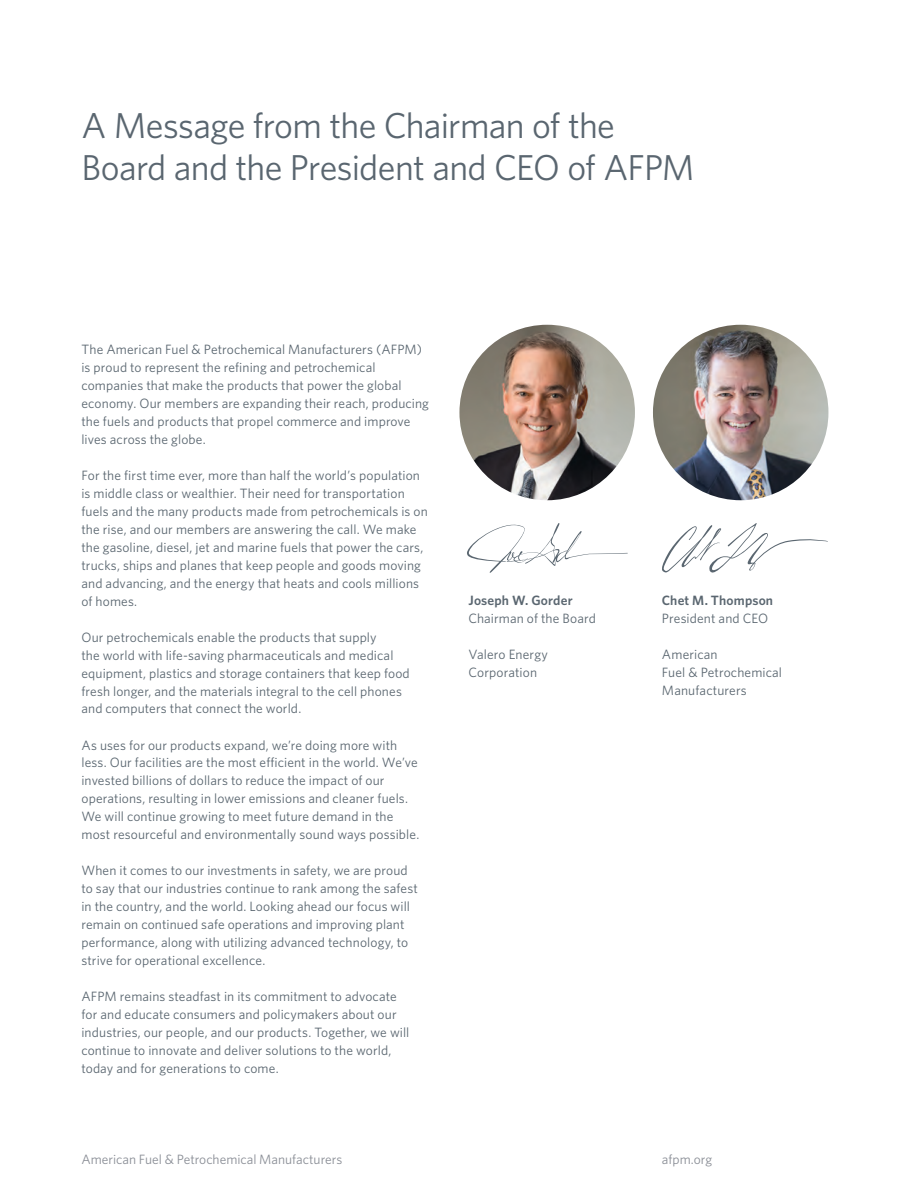
<style>
.page{position:relative;width:919px;height:1190px;background:#fff}
.page>*{position:absolute;margin:0;border:0;box-sizing:border-box;transform-origin:0 0}
.t1{font:36px/42px "Whitney";letter-spacing:-.02em;color:#5a6670}
.t2{font:13.5px/18px "Whitney";letter-spacing:.01em;color:#5a6670}
.t3{font:13.5px "Whitney";color:#8a8e96}
.t4{font:600 13.5px "Whitney";letter-spacing:.01em;color:#5a6670}
</style>
<div class="page">
<img style="left:459px;top:325px;width:176px;height:175px;border-radius:88px">
<img style="left:653px;top:325px;width:175px;height:175px;border-radius:88px">
<svg style="left:662px;top:523px;width:166px;height:50px"></svg>
<svg style="left:467px;top:523px;width:161px;height:50px"></svg>
<h1 class="t1" style="left:81px;top:103px;width:615px">A Message from the Chairman of the<br>Board and the President and CEO of AFPM</h1>
<p class="t2" style="left:81px;top:340px;width:349px">The American Fuel &amp; Petrochemical Manufacturers (AFPM) is proud to represent the refining and petrochemical companies that make the products that power the global economy. Our members are expanding their reach, producing the fuels and products that propel commerce and improve lives across the globe.</p>
<p class="t2" style="left:81px;top:465px;width:348px">For the first time ever, more than half the world’s population is middle class or wealthier. Their need for transportation fuels and the many products made from petrochemicals is on the rise, and our members are answering the call. We make the gasoline, diesel, jet and marine fuels that power the cars, trucks, ships and planes that keep people and goods moving and advancing, and the energy that heats and cools millions of homes.</p>
<p class="t2" style="left:81px;top:627px;width:330px">Our petrochemicals enable the products that supply<br>the world with life-saving pharmaceuticals and medical equipment, plastics and storage containers that keep food fresh longer, and the materials integral to the cell phones and computers that connect the world.</p>
<p class="t2" style="left:81px;top:735px;width:339px">As uses for our products expand, we’re doing more with less. Our facilities are the most efficient in the world. We’ve invested billions of dollars to reduce the impact of our operations, resulting in lower emissions and cleaner fuels.<br>We will continue growing to meet future demand in the most resourceful and environmentally sound ways possible.</p>
<p class="t2" style="left:81px;top:861px;width:338px">When it comes to our investments in safety, we are proud to say that our industries continue to rank among the safest in the country, and the world. Looking ahead our focus will remain on continued safe operations and improving plant performance, along with utilizing advanced technology, to strive for operational excellence.</p>
<p class="t2" style="left:81px;top:987px;width:329px">AFPM remains steadfast in its commitment to advocate for and educate consumers and policymakers about our industries, our people, and our products. Together, we will continue to innovate and deliver solutions to the world, today and for generations to come.</p>
<p class="t4" style="left:468px;top:592px;width:106px">Joseph W. Gorder</p>
<p class="t2" style="left:468px;top:609px;width:129px">Chairman of the Board</p>
<p class="t2" style="left:468px;top:645px;width:81px">Valero Energy<br>Corporation</p>
<p class="t4" style="left:662px;top:592px;width:113px">Chet M. Thompson</p>
<p class="t2" style="left:662px;top:609px;width:108px">President and CEO</p>
<p class="t2" style="left:662px;top:645px;width:122px">American<br>Fuel &amp; Petrochemical<br>Manufacturers</p>
<p class="t3" style="left:81px;top:1150px;width:263px">American Fuel &amp; Petrochemical Manufacturers</p>
<p class="t3" style="left:662px;top:1150px;width:52px">afpm.org</p>
</div>
